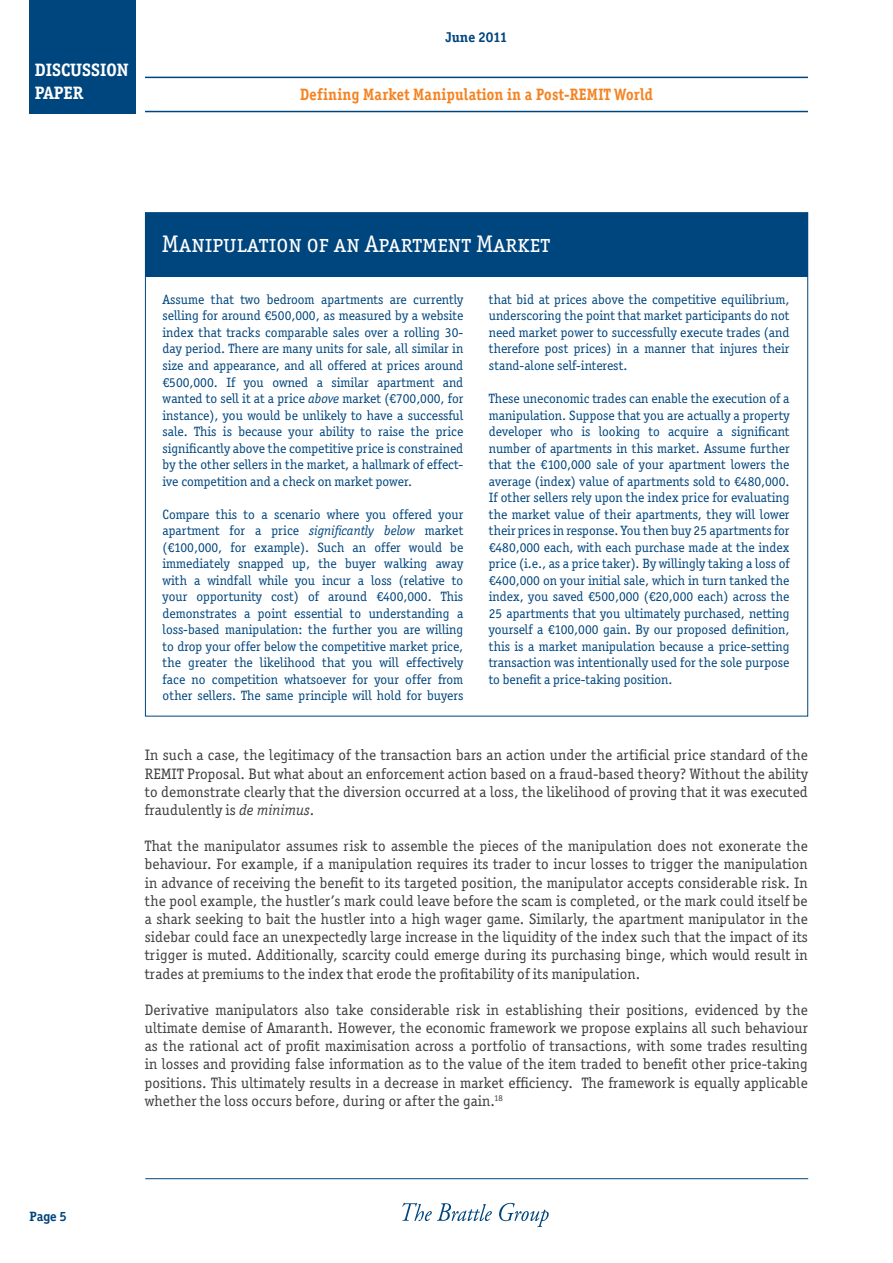
<style>
.page{position:relative;width:893px;height:1263px;background:#fff}
.page>*{position:absolute;margin:0;border:0;box-sizing:border-box;transform-origin:0 0}
.t1{font:24px "Officina Ser ITC Book SC";color:#fff}
.t2{font:700 18px/22.5px "Officina Ser ITC";color:#fff}
.t3{font:700 16.5px "Officina Ser ITC";letter-spacing:.02em;color:#f58220;scale:.91 1}
.Body_copy{font:15.15px/18.1px "Officina Ser ITC";letter-spacing:.01em;color:#3e3e3f;text-align:justify}
.t4{font:700 14.25px "Officina Ser ITC";color:#00467e}
.t5{font:13.5px/16.5px "Officina Ser ITC";color:#00467e;text-align:justify}
.t6{font:700 13.5px "Officina Ser ITC";color:#00467e}
.s1{font-style:italic}
</style>
<div class="page">
<svg style="left:402px;top:1202px;width:90px;height:19px"></svg>
<svg style="left:499px;top:1203px;width:50px;height:24px"></svg>
<hr style="left:145px;top:1178px;width:663px;height:1px;background:#00467e">
<div style="left:30px;top:0;width:106px;height:114px;background:#00467e"></div>
<hr style="left:145px;top:77px;width:663px;height:1px;background:#00467e">
<hr style="left:145px;top:111px;width:663px;height:1px;background:#00467e">
<div style="left:145px;top:213px;width:663px;height:64px;background:#00467e"></div>
<h2 class="t2" style="left:35px;top:59px;width:95px">DISCUSSION<br>PAPER</h2>
<p class="t4" style="left:445px;top:29px;width:64px">June 2011</p>
<p class="t3" style="left:300px;top:84px;width:389px">Defining Market Manipulation in a Post-REMIT World</p>
<p class="t6" style="left:30px;top:1208px;width:39px">Page 5</p>
<p class="t1" style="left:162px;top:230px;width:390px">Manipulation of an Apartment Market</p>
<p class="t5" style="left:163px;top:291px;width:302px">Assume that two bedroom apartments are currently selling for around €500,000, as measured by a website index that tracks comparable sales over a rolling 30- day period. There are many units for sale, all similar in size and appearance, and all offered at prices around €500,000. If you owned a similar apartment and wanted to sell it at a price <span class="s1">above</span> market (€700,000, for instance), you would be unlikely to have a successful sale. This is because your ability to raise the price significantly above the competitive price is constrained by the other sellers in the market, a hallmark of effect&shy;ive competition and a check on market power.</p>
<p class="t5" style="left:163px;top:506px;width:302px">Compare this to a scenario where you offered your apartment for a price <span class="s1">significantly below</span> market (€100,000, for example). Such an offer would be immediately snapped up, the buyer walking away with a windfall while you incur a loss (relative to your opportunity cost) of around €400,000. This demonstrates a point essential to understanding a loss-based manipulation: the further you are willing to drop your offer below the competitive market price, the greater the likelihood that you will effectively face no competition whatsoever for your offer from other sellers. The same principle will hold for buyers</p>
<p class="t5" style="left:489px;top:291px;width:302px">that bid at prices above the competitive equilibrium, underscoring the point that market participants do not need market power to successfully execute trades (and therefore post prices) in a manner that injures their stand-alone self-interest.</p>
<p class="t5" style="left:489px;top:390px;width:302px">These uneconomic trades can enable the execution of a manipulation. Suppose that you are actually a property developer who is looking to acquire a significant number of apartments in this market. Assume further that the €100,000 sale of your apartment lowers the average (index) value of apartments sold to €480,000.<br>If other sellers rely upon the index price for evaluating the market value of their apartments, they will lower their prices in response. You then buy 25 apartments for €480,000 each, with each purchase made at the index price (i.e., as a price taker). By willingly taking a loss of €400,000 on your initial sale, which in turn tanked the index, you saved €500,000 (€20,000 each) across the 25 apartments that you ultimately purchased, netting yourself a €100,000 gain. By our proposed definition, this is a market manipulation because a price-setting transaction was intentionally used for the sole purpose to benefit a price-taking position.</p>
<p class="Body_copy" style="left:145px;top:746px;width:664px">In such a case, the legitimacy of the transaction bars an action under the artificial price standard of the REMIT Proposal. But what about an enforcement action based on a fraud-based theory? Without the ability to demonstrate clearly that the diversion occurred at a loss, the likelihood of proving that it was executed fraudulently is <span class="s1">de minimus</span>.</p>
<p class="Body_copy" style="left:145px;top:837px;width:665px">That the manipulator assumes risk to assemble the pieces of the manipulation does not exonerate the behaviour. For example, if a manipulation requires its trader to incur losses to trigger the manipulation in advance of receiving the benefit to its targeted position, the manipulator accepts considerable risk. In the pool example, the hustler’s mark could leave before the scam is completed, or the mark could itself be a shark seeking to bait the hustler into a high wager game. Similarly, the apartment manipulator in the sidebar could face an unexpectedly large increase in the liquidity of the index such that the impact of its trigger is muted. Additionally, scarcity could emerge during its purchasing binge, which would result in trades at premiums to the index that erode the profitability of its manipulation.</p>
<p class="Body_copy" style="left:145px;top:1000px;width:664px">Derivative manipulators also take considerable risk in establishing their positions, evidenced by the ultimate demise of Amaranth. However, the economic framework we propose explains all such behaviour as the rational act of profit maximisation across a portfolio of transactions, with some trades resulting in losses and providing false information as to the value of the item traded to benefit other price-taking positions. This ultimately results in a decrease in market efficiency. The framework is equally applicable whether the loss occurs before, during or after the gain.<sup>18</sup></p>
</div>
